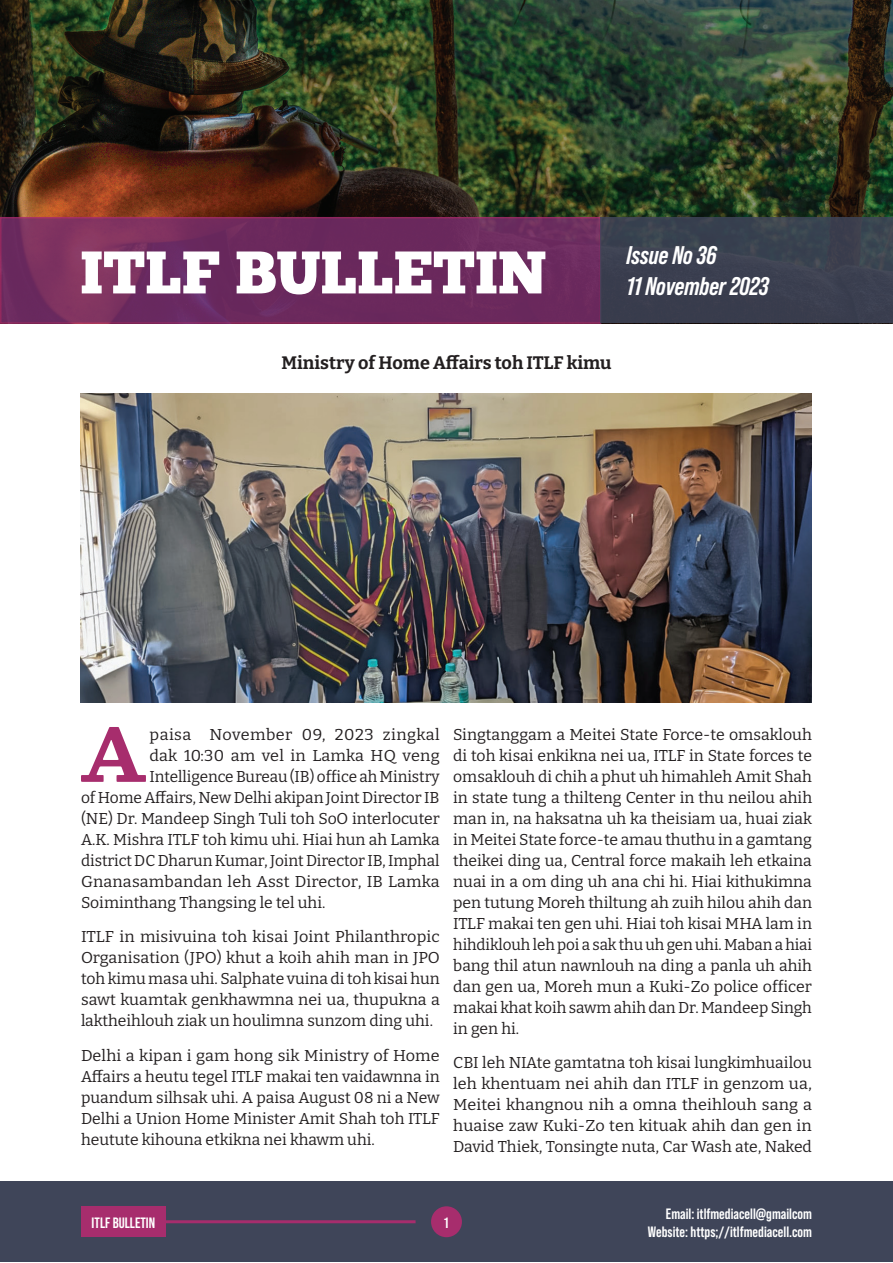
<style>
.page{position:relative;width:893px;height:1263px;background:#fff}
.page>*{position:absolute;margin:0;border:0;box-sizing:border-box;transform-origin:0 0}
.t1{font:700 71.7px "Besley";color:#a72d6d}
.t2{font:60px "Chunk Five";color:#fff}
.t3{font:italic 700 25.5px/30.6px "Bebas Neue Pro";color:#fff}
.t4{font:700 18px "Bitter";color:#231f20}
.t5{font:15.75px/21px "Bitter";color:#231f20;text-align:justify}
.t6{font:15.75px "Bitter";letter-spacing:.03em;color:#231f20}
.t7{font:700 15px/18px "Bebas Neue Pro";color:#fff;text-align:right}
</style>
<div class="page">
<div style="left:0;top:1181px;width:893px;height:81px;background:#3f4559"></div>
<div style="left:81px;top:1206px;width:85px;height:31px;background:#a72d6d"></div>
<hr style="left:161px;top:1220px;width:255px;height:3px;background:#a72d6d">
<div style="left:431px;top:1206px;width:31px;height:31px;background:#a72d6d;border-radius:50%"></div>
<img style="left:1px;top:0;width:892px;height:218px">
<svg style="left:0;top:217px;width:601px;height:107px;background:#6f2b5e"></svg>
<div style="left:600px;top:218px;width:293px;height:105px;background:#3a3f4f"></div>
<img style="left:80px;top:394px;width:732px;height:308px">
<h2 class="t2" style="left:80px;top:235px;width:468px">ITLF BULLETIN</h2>
<h3 class="t3" style="left:626px;top:240px;width:144px">Issue No 36<br>11 November 2023</h3>
<p class="t4" style="left:281px;top:352px;width:332px">Ministry of Home Affairs toh ITLF kimu</p>
<h1 class="t1" style="left:81px;top:704px;width:66px">A</h1>
<p class="t6" style="left:150px;top:724px;width:292px">paisa November 09, 2023 zingkal</p>
<p class="t5" style="left:150px;top:744px;width:292px">dak 10:30 am vel in Lamka HQ veng</p>
<p class="t5" style="left:150px;top:765px;width:292px">Intelligence Bureau (IB) office ah Ministry</p>
<p class="t5" style="left:81px;top:786px;width:360px">of Home Affairs, New Delhi akipan Joint Director IB</p>
<p class="t5" style="left:81px;top:807px;width:360px">(NE) Dr. Mandeep Singh Tuli toh SoO interlocuter</p>
<p class="t5" style="left:81px;top:828px;width:360px">A.K. Mishra ITLF toh kimu uhi. Hiai hun ah Lamka</p>
<p class="t5" style="left:81px;top:849px;width:360px">district DC Dharun Kumar, Joint Director IB, Imphal</p>
<p class="t5" style="left:81px;top:870px;width:360px">Gnanasambandan leh Asst Director, IB Lamka</p>
<p class="t5" style="left:81px;top:891px;width:246px">Soiminthang Thangsing le tel uhi.</p>
<p class="t5" style="left:81px;top:926px;width:360px">ITLF in misivuina toh kisai Joint Philanthropic Organisation (JPO) khut a koih ahih man in JPO toh kimu masa uhi. Salphate vuina di toh kisai hun sawt kuamtak genkhawmna nei ua, thupukna a laktheihlouh ziak un houlimna sunzom ding uhi.</p>
<p class="t5" style="left:81px;top:1044px;width:360px">Delhi a kipan i gam hong sik Ministry of Home Affairs a heutu tegel ITLF makai ten vaidawnna in puandum silhsak uhi. A paisa August 08 ni a New Delhi a Union Home Minister Amit Shah toh ITLF heutute kihouna etkikna nei khawm uhi.</p>
<p class="t5" style="left:453px;top:723px;width:360px">Singtanggam a Meitei State Force-te omsaklouh di toh kisai enkikna nei ua, ITLF in State forces te omsaklouh di chih a phut uh himahleh Amit Shah in state tung a thilteng Center in thu neilou ahih man in, na haksatna uh ka theisiam ua, huai ziak in Meitei State force-te amau thuthu in a gamtang theikei ding ua, Central force makaih leh etkaina nuai in a om ding uh ana chi hi. Hiai kithukimna pen tutung Moreh thiltung ah zuih hilou ahih dan ITLF makai ten gen uhi. Hiai toh kisai MHA lam in hihdiklouh leh poi a sak thu uh gen uhi. Maban a hiai bang thil atun nawnlouh na ding a panla uh ahih dan gen ua, Moreh mun a Kuki-Zo police officer makai khat koih sawm ahih dan Dr. Mandeep Singh in gen hi.</p>
<p class="t5" style="left:453px;top:1052px;width:360px">CBI leh NIAte gamtatna toh kisai lungkimhuailou leh khentuam nei ahih dan ITLF in genzom ua, Meitei khangnou nih a omna theihlouh sang a huaise zaw Kuki-Zo ten kituak ahih dan gen in David Thiek, Tonsingte nuta, Car Wash ate, Naked</p>
<p class="t7" style="left:92px;top:1213px;width:65px">ITLF BULLETIN</p>
<p class="t7" style="left:648px;top:1204px;width:166px">Email: itlfmediacell@gmailcom<br>Website: https;//itlfmediacell.com</p>
<p class="t7" style="left:444px;top:1213px;width:6px">1</p>
</div>
